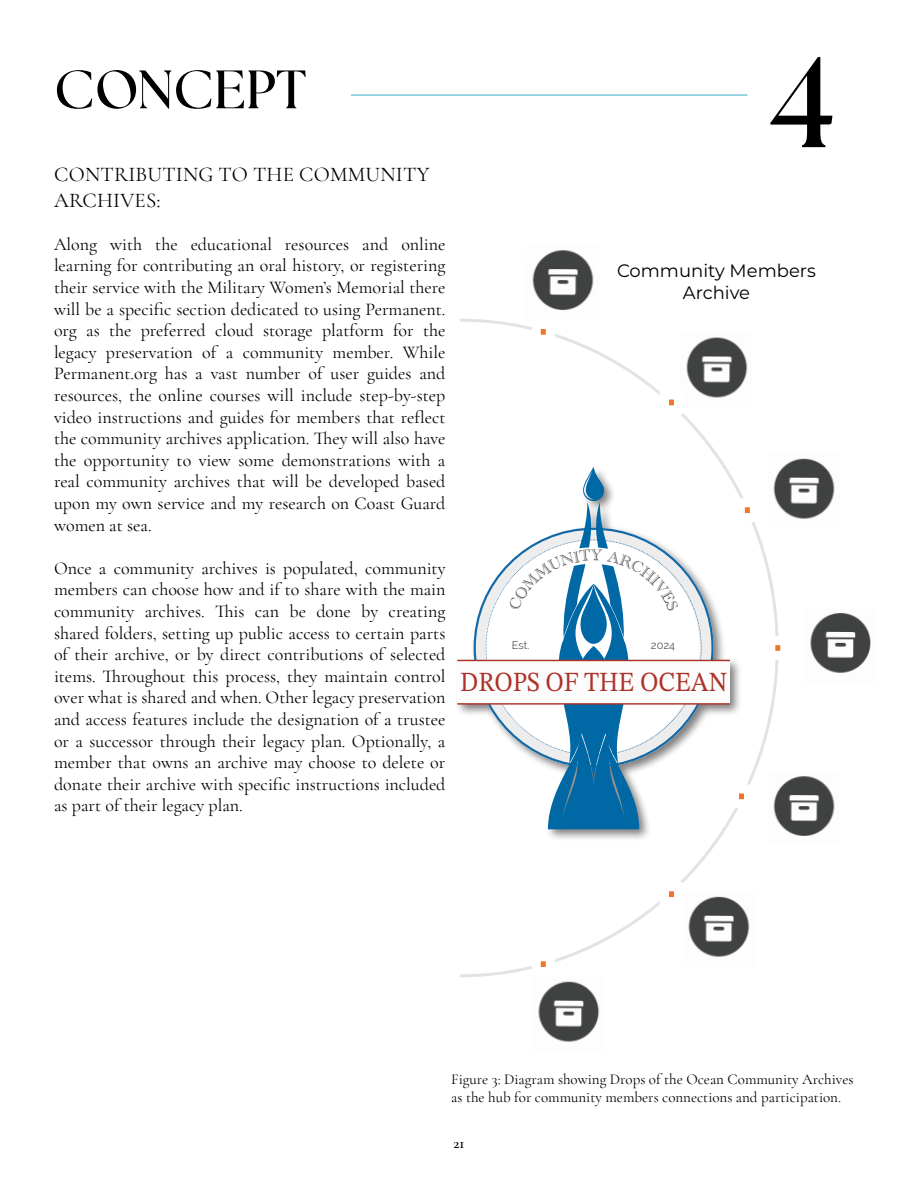
<style>
.page{position:relative;width:918px;height:1188px;background:#fff}
.page>*{position:absolute;margin:0;border:0;box-sizing:border-box;transform-origin:0 0}
.t1{font:700 127.5px "The Seasons";color:#000}
.t2{font:700 54px "The Seasons";color:#000}
.t3{font:27.6px "STIX Two Text";color:#ae3227;scale:.9 1}
.t4{font:21px/25.2px "Cormorant Garamond";letter-spacing:.01em;color:#000}
.t5{font:18px/21.6px "Cormorant Garamond";color:#000;text-align:justify}
.t6{font:18px/21.6px "Montserrat";color:#000;text-align:center}
.t7{font:15px/18px "Cormorant Garamond";color:#000}
.t8{font:600 15px "Cormorant Garamond";color:#000}
.t9{font:10.95px "Raleway";color:#545454}
</style>
<div class="page">
<hr style="left:351px;top:95px;width:396px;height:1px;background:#38a8c7">
<svg style="left:460px;top:319px;width:319px;height:658px"></svg>
<img style="left:767px;top:453px;width:68px;height:76px">
<img style="left:680px;top:332px;width:73px;height:75px">
<img style="left:526px;top:250px;width:73px;height:70px">
<img style="left:810px;top:613px;width:61px;height:60px">
<img style="left:767px;top:770px;width:68px;height:76px">
<img style="left:682px;top:891px;width:73px;height:76px">
<img style="left:532px;top:976px;width:73px;height:66px">
<div style="left:536px;top:324px;width:14px;height:15px;background:#f27329"></div>
<div style="left:532px;top:320px;width:23px;height:24px;border:9px solid #fff"></div>
<div style="left:536px;top:957px;width:14px;height:15px;background:#f27329"></div>
<div style="left:532px;top:952px;width:23px;height:24px;border:9px solid #fff"></div>
<div style="left:664px;top:395px;width:14px;height:15px;background:#f27329"></div>
<div style="left:660px;top:391px;width:23px;height:23px;border:9px solid #fff"></div>
<div style="left:664px;top:887px;width:14px;height:14px;background:#f27329"></div>
<div style="left:660px;top:882px;width:23px;height:24px;border:9px solid #fff"></div>
<div style="left:771px;top:641px;width:14px;height:14px;background:#f27329"></div>
<div style="left:766px;top:636px;width:23px;height:24px;border:9px solid #fff"></div>
<div style="left:740px;top:503px;width:14px;height:15px;background:#f27329"></div>
<div style="left:736px;top:498px;width:23px;height:24px;border:9px solid #fff"></div>
<div style="left:454px;top:465px;width:289px;height:377px;background:#000;opacity:.5"></div>
<svg style="left:474px;top:528px;width:240px;height:240px"></svg>
<svg style="left:486px;top:540px;width:216px;height:216px"></svg>
<div style="left:457px;top:660px;width:273px;height:44px;background:#fcfcfc"></div>
<hr style="left:457px;top:660px;width:273px;height:1px;background:#ae3227">
<hr style="left:457px;top:703px;width:273px;height:2px;background:#ae3227">
<svg style="left:508px;top:467px;width:171px;height:362px"></svg>
<h2 class="t2" style="left:54px;top:53px;width:254px">CONCEPT</h2>
<p class="t4" style="left:54px;top:162px;width:377px">CONTRIBUTING TO THE COMMUNITY<br>ARCHIVES:</p>
<p class="t5" style="left:54px;top:233px;width:393px">Along with the educational resources and online learning for contributing an oral history, or registering their service with the Military Women’s Memorial there will be a specific section dedicated to using Permanent. org as the preferred cloud storage platform for the legacy preservation of a community member. While Permanent.org has a vast number of user guides and resources, the online courses will include step-by-step video instructions and guides for members that reflect the community archives application. They will also have the opportunity to view some demonstrations with a real community archives that will be developed based upon my own service and my research on Coast Guard women at sea.</p>
<p class="t5" style="left:54px;top:557px;width:393px">Once a community archives is populated, community members can choose how and if to share with the main community archives. This can be done by creating shared folders, setting up public access to certain parts of their archive, or by direct contributions of selected items. Throughout this process, they maintain control over what is shared and when. Other legacy preservation and access features include the designation of a trustee or a successor through their legacy plan. Optionally, a member that owns an archive may choose to delete or donate their archive with specific instructions included as part of their legacy plan.</p>
<h1 class="t1" style="left:769px;top:17px;width:67px">4</h1>
<p class="t6" style="left:617px;top:259px;width:200px">Community Members<br>Archive</p>
<p class="t9" style="left:512px;top:639px;width:19px">Est.</p>
<p class="t9" style="left:651px;top:639px;width:26px">2024</p>
<h3 class="t3" style="left:460px;top:662px;width:298px">DROPS OF THE OCEAN</h3>
<p class="t7" style="left:451px;top:1071px;width:404px">Figure 3: Diagram showing Drops of the Ocean Community Archives as the hub for community members connections and participation.</p>
<p class="t8" style="left:453px;top:1134px;width:13px">21</p>
</div>
